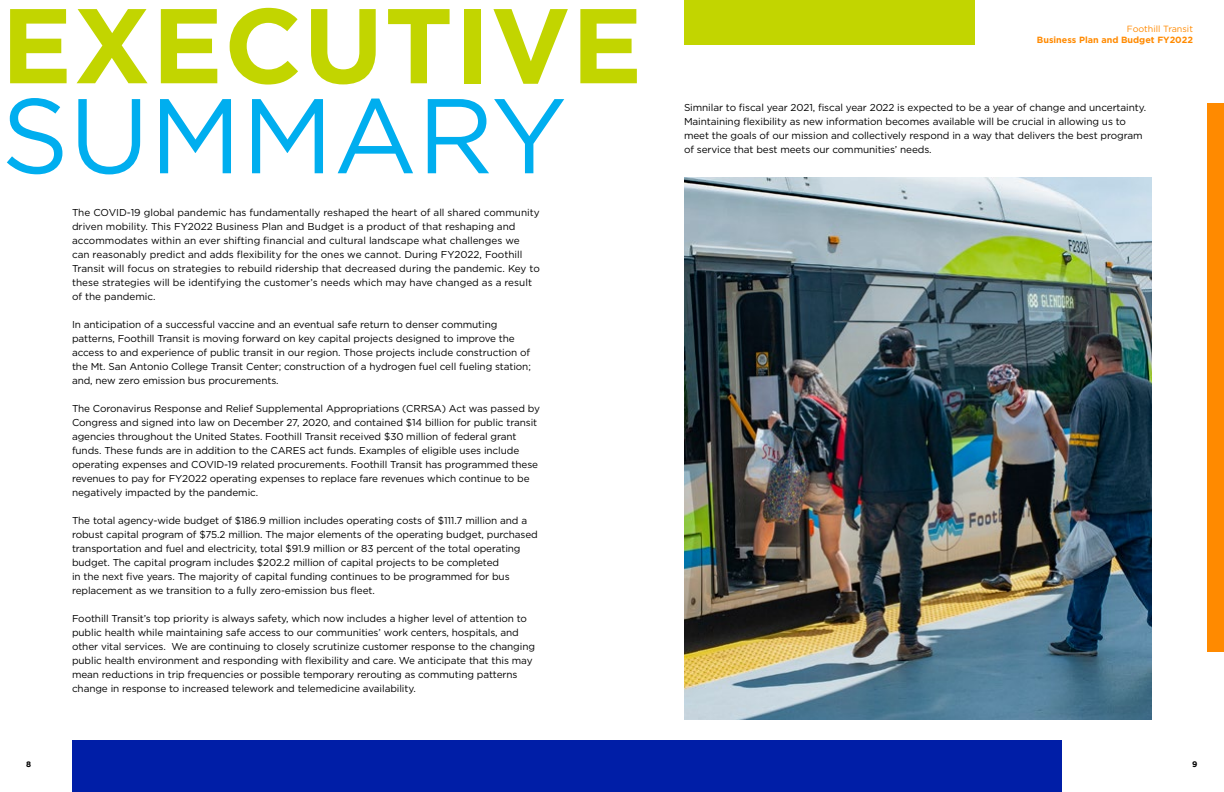
<style>
.page{position:relative;width:1224px;height:792px;background:#fff}
.page>*{position:absolute;margin:0;border:0;box-sizing:border-box;transform-origin:0 0}
.t1{font:700 106px "Gotham";letter-spacing:.01em;color:#c2d500}
.t2{font:106px "Gotham";color:#00aeef}
.t3{font:10px/14px "Gotham";letter-spacing:-.01em;color:#000}
.t4{font:700 9px "Gotham";color:#ff8a00}
.t5{font:9px "Gotham";color:#ff8a00}
.t6{font:700 8px "Gotham";color:#000}
</style>
<div class="page">
<div style="left:72px;top:741px;width:989px;height:51px;background:#001ea7"></div>
<img style="left:684px;top:178px;width:468px;height:542px">
<div style="left:1207px;top:104px;width:17px;height:548px;background:#ff8a00"></div>
<div style="left:684px;top:0;width:290px;height:45px;background:#c2d500"></div>
<h1 class="t1" style="left:1px;top:-25px;width:643px">EXECUTIVE</h1>
<h1 class="t2" style="left:1px;top:68px;width:567px">SUMMARY</h1>
<p class="t3" style="left:684px;top:101px;width:464px">Simnilar to fiscal year 2021, fiscal year 2022 is expected to be a year of change and uncertainty.<br>Maintaining flexibility as new information becomes available will be crucial in allowing us to meet the goals of our mission and collectively respond in a way that delivers the best program of service that best meets our communities’ needs.</p>
<p class="t5" style="left:1127px;top:23px;width:68px">Foothill Transit</p>
<p class="t4" style="left:1037px;top:34px;width:158px">Business Plan and Budget FY2022</p>
<p class="t3" style="left:72px;top:205px;width:469px">The COVID-19 global pandemic has fundamentally reshaped the heart of all shared community driven mobility. This FY2022 Business Plan and Budget is a product of that reshaping and accommodates within an ever shifting financial and cultural landscape what challenges we<br>can reasonably predict and adds flexibility for the ones we cannot. During FY2022, Foothill Transit will focus on strategies to rebuild ridership that decreased during the pandemic. Key to these strategies will be identifying the customer’s needs which may have changed as a result of the pandemic.</p>
<p class="t3" style="left:72px;top:317px;width:460px">In anticipation of a successful vaccine and an eventual safe return to denser commuting patterns, Foothill Transit is moving forward on key capital projects designed to improve the access to and experience of public transit in our region. Those projects include construction of the Mt. San Antonio College Transit Center; construction of a hydrogen fuel cell fueling station; and, new zero emission bus procurements.</p>
<p class="t3" style="left:72px;top:401px;width:469px">The Coronavirus Response and Relief Supplemental Appropriations (CRRSA) Act was passed by Congress and signed into law on December 27, 2020, and contained $14 billion for public transit agencies throughout the United States. Foothill Transit received $30 million of federal grant funds. These funds are in addition to the CARES act funds. Examples of eligible uses include operating expenses and COVID-19 related procurements. Foothill Transit has programmed these revenues to pay for FY2022 operating expenses to replace fare revenues which continue to be negatively impacted by the pandemic.</p>
<p class="t3" style="left:72px;top:513px;width:467px">The total agency-wide budget of $186.9 million includes operating costs of $111.7 million and a robust capital program of $75.2 million. The major elements of the operating budget, purchased transportation and fuel and electricity, total $91.9 million or 83 percent of the total operating budget. The capital program includes $202.2 million of capital projects to be completed<br>in the next five years. The majority of capital funding continues to be programmed for bus replacement as we transition to a fully zero-emission bus fleet.</p>
<p class="t3" style="left:72px;top:611px;width:465px">Foothill Transit’s top priority is always safety, which now includes a higher level of attention to public health while maintaining safe access to our communities’ work centers, hospitals, and other vital services. We are continuing to closely scrutinize customer response to the changing public health environment and responding with flexibility and care. We anticipate that this may mean reductions in trip frequencies or possible temporary rerouting as commuting patterns change in response to increased telework and telemedicine availability.</p>
<p class="t6" style="left:26px;top:759px;width:7px">8</p>
<p class="t6" style="left:1192px;top:759px;width:7px">9</p>
</div>
